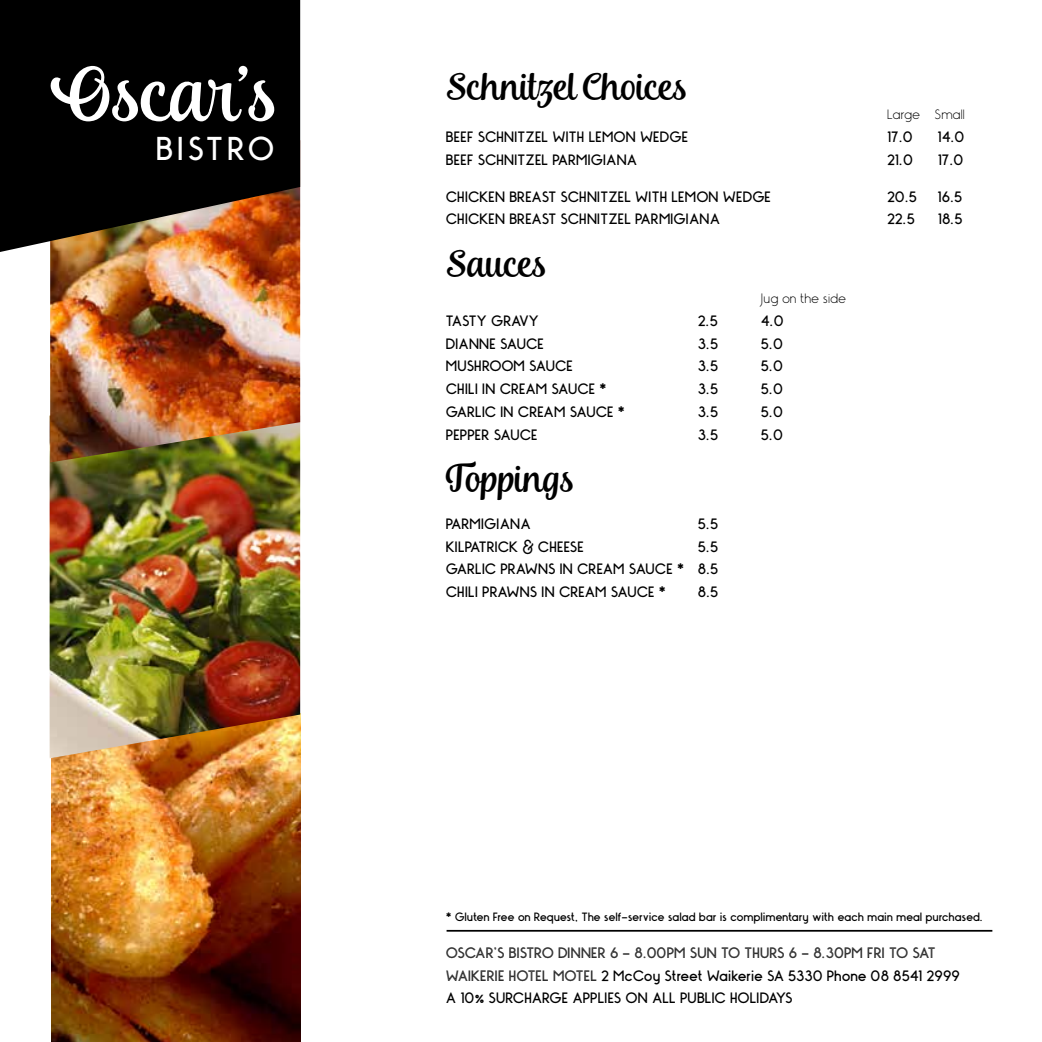
<style>
.page{position:relative;width:1042px;height:1042px;background:#fff}
.page>*{position:absolute;margin:0;border:0;box-sizing:border-box;transform-origin:0 0}
.t1{font:78.75px "Andalusia";color:#fff}
.t2{font:38.5px "Andalusia";color:#000}
.t3{font:700 38.5px "Monopoly";letter-spacing:.09em;color:#fff}
.t4{font:700 17.5px/22.8px "Monopoly";color:#000}
.t5{font:17.5px "Monopoly Inline";color:#000}
.t6{font:700 17.5px "Monopoly";letter-spacing:-.025em;color:#000}
.t7{font:300 15.75px "Monopoly";letter-spacing:-.01em;color:#000}
.t8{font:700 14px "Monopoly";letter-spacing:-.01em;color:#000}
.s1{font-family:"Monopoly Inline";font-weight:400}
</style>
<div class="page">
<img style="left:51px;top:758px;width:249px;height:284px">
<img style="left:50px;top:462px;width:250px;height:296px">
<img style="left:50px;top:255px;width:250px;height:207px">
<hr style="left:446px;top:930px;width:546px;height:1px;background:#000">
<svg style="left:0;top:0;width:300px;height:255px;background:#1a1008"></svg>
<h1 class="t1" style="left:52px;top:48px;width:226px">Oscar’s</h1>
<h2 class="t3" style="left:157px;top:124px;width:120px">BISTRO</h2>
<h2 class="t2" style="left:446px;top:64px;width:242px">Schnitzel Choices</h2>
<p class="t7" style="left:887px;top:107px;width:80px">Large Small</p>
<p class="t4" style="left:446px;top:125px;width:244px">BEEF SCHNITZEL WITH LEMON WEDGE</p>
<p class="t4" style="left:887px;top:125px;width:27px">17.0</p>
<p class="t4" style="left:938px;top:125px;width:29px">14.0</p>
<p class="t4" style="left:446px;top:147px;width:193px">BEEF SCHNITZEL PARMIGIANA</p>
<p class="t4" style="left:887px;top:147px;width:28px">21.0</p>
<p class="t4" style="left:938px;top:147px;width:27px">17.0</p>
<p class="t4" style="left:446px;top:184px;width:327px">CHICKEN BREAST SCHNITZEL WITH LEMON WEDGE</p>
<p class="t4" style="left:887px;top:184px;width:77px">20.5 16.5</p>
<p class="t4" style="left:446px;top:207px;width:276px">CHICKEN BREAST SCHNITZEL PARMIGIANA</p>
<p class="t4" style="left:887px;top:207px;width:30px">22.5</p>
<p class="t4" style="left:938px;top:207px;width:26px">18.5</p>
<h2 class="t2" style="left:446px;top:241px;width:101px">Sauces</h2>
<p class="t7" style="left:761px;top:291px;width:87px">Jug on the side</p>
<p class="t6" style="left:446px;top:310px;width:95px">TASTY GRAVY</p>
<p class="t4" style="left:698px;top:308px;width:22px">2.5</p>
<p class="t4" style="left:761px;top:308px;width:24px">4.0</p>
<p class="t4" style="left:446px;top:331px;width:100px">DIANNE SAUCE</p>
<p class="t4" style="left:698px;top:331px;width:22px">3.5</p>
<p class="t4" style="left:761px;top:331px;width:24px">5.0</p>
<p class="t4" style="left:446px;top:354px;width:129px">MUSHROOM SAUCE</p>
<p class="t4" style="left:698px;top:354px;width:22px">3.5</p>
<p class="t4" style="left:761px;top:354px;width:24px">5.0</p>
<p class="t4" style="left:446px;top:377px;width:162px">CHILI IN CREAM SAUCE *</p>
<p class="t4" style="left:698px;top:377px;width:22px">3.5</p>
<p class="t4" style="left:761px;top:377px;width:24px">5.0</p>
<p class="t4" style="left:446px;top:399px;width:180px">GARLIC IN CREAM SAUCE *</p>
<p class="t4" style="left:698px;top:399px;width:22px">3.5</p>
<p class="t4" style="left:761px;top:399px;width:24px">5.0</p>
<p class="t4" style="left:446px;top:422px;width:93px">PEPPER SAUCE</p>
<p class="t4" style="left:698px;top:422px;width:22px">3.5</p>
<p class="t4" style="left:761px;top:422px;width:24px">5.0</p>
<h2 class="t2" style="left:446px;top:456px;width:129px">Toppings</h2>
<p class="t4" style="left:446px;top:511px;width:86px">PARMIGIANA</p>
<p class="t4" style="left:698px;top:511px;width:22px">5.5</p>
<p class="t4" style="left:446px;top:534px;width:140px">KILPATRICK &amp; CHEESE</p>
<p class="t4" style="left:446px;top:534px;width:274px;text-align:justify;text-indent:252px">5.5<br>GARLIC PRAWNS IN CREAM SAUCE * 8.5<br>CHILI PRAWNS IN CREAM SAUCE *</p>
<p class="t4" style="left:698px;top:580px;width:22px">8.5</p>
<p class="t8" style="left:446px;top:908px;width:538px">* Gluten Free on Request, The self-service salad bar is complimentary with each main meal purchased.</p>
<p class="t5" style="left:446px;top:944px;width:491px">OSCAR’S BISTRO DINNER 6 - 8.00PM SUN TO THURS 6 - 8.30PM FRI TO SAT</p>
<p class="t4" style="left:446px;top:963px;width:516px"><span class="s1">WAIKERIE HOTEL MOTEL</span> 2 McCoy Street Waikerie SA 5330 Phone 08 8541 2999<br>A 10% SURCHARGE APPLIES ON ALL PUBLIC HOLIDAYS</p>
</div>
